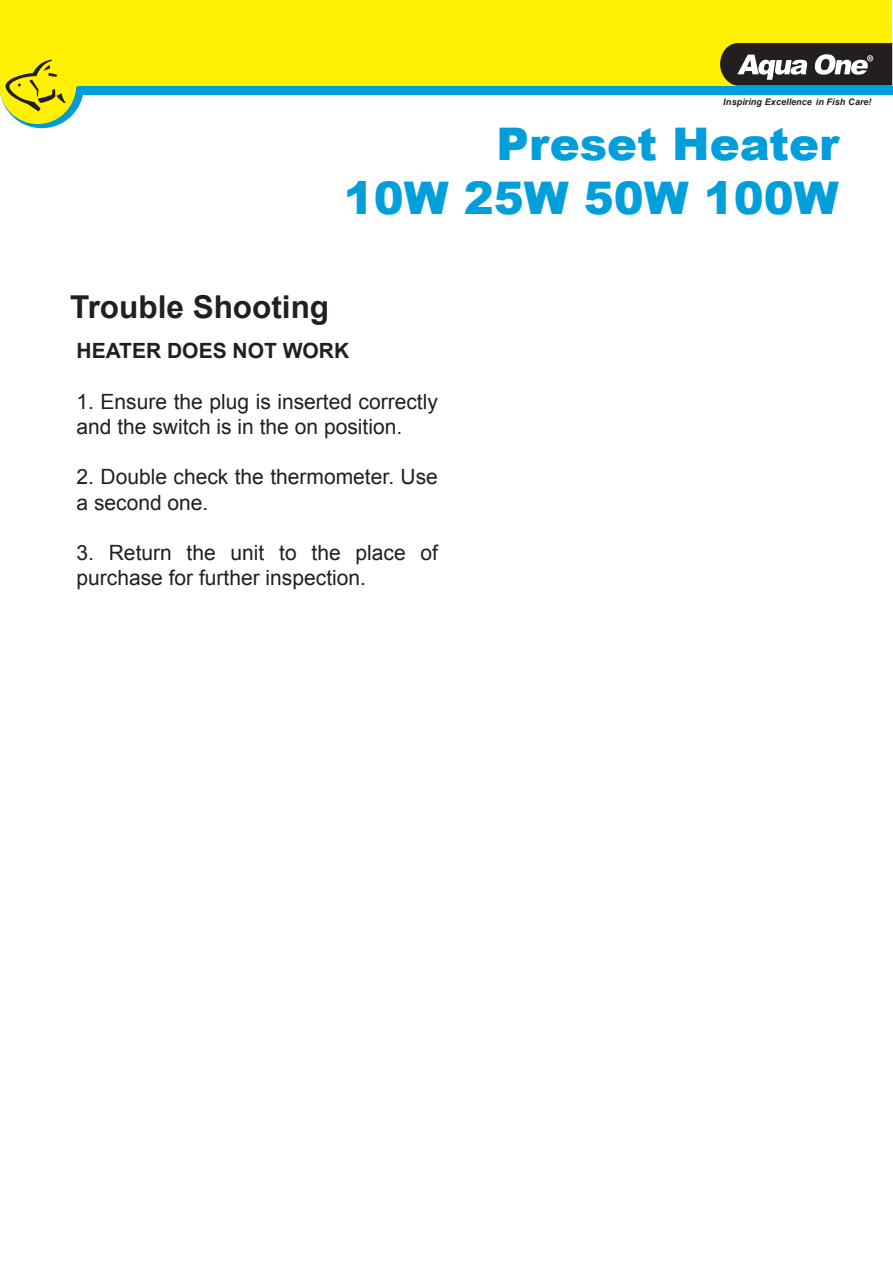
<style>
.page{position:relative;width:893px;height:1263px;background:#fff}
.page>*{position:absolute;margin:0;border:0;box-sizing:border-box;transform-origin:0 0}
.t1{font:900 45px/54px "Arial";color:#009fdb;text-align:right}
.t2{font:700 31.5px "Arial";color:#231f20}
.t3{font:21px/25.2px "Arial";color:#231f20}
.t4{font:700 21px "Arial";color:#231f20}
.t5{font:italic 700 9px "Arial";color:#231f20}
</style>
<div class="page">
<svg style="left:0;top:44px;width:84px;height:84px"></svg>
<div style="left:0;top:0;width:892px;height:86px;background:#fff101"></div>
<div style="left:77px;top:86px;width:816px;height:9px;background:#009fda"></div>
<svg style="left:720px;top:43px;width:172px;height:43px;background:#545049"></svg>
<div style="left:0;top:47px;width:76px;height:77px;background:#fff101;border-radius:50%"></div>
<svg style="left:2px;top:60px;width:64px;height:52px"></svg>
<p class="t5" style="left:723px;top:96px;width:150px">Inspiring Excellence in Fish Care!</p>
<h1 class="t1" style="left:344px;top:116px;width:497px">Preset Heater<br>10W 25W 50W 100W</h1>
<p class="t2" style="left:70px;top:286px;width:261px">Trouble Shooting</p>
<p class="t4" style="left:77px;top:337px;width:274px">HEATER DOES NOT WORK</p>
<p class="t3" style="left:77px;top:389px;width:363px">1. Ensure the plug is inserted correctly and the switch is in the on position.</p>
<p class="t3" style="left:77px;top:465px;width:363px">2. Double check the thermometer. Use a second one.</p>
<p class="t3" style="left:77px;top:540px;width:363px">3. Return the unit to the place of purchase for further inspection.</p>
</div>
